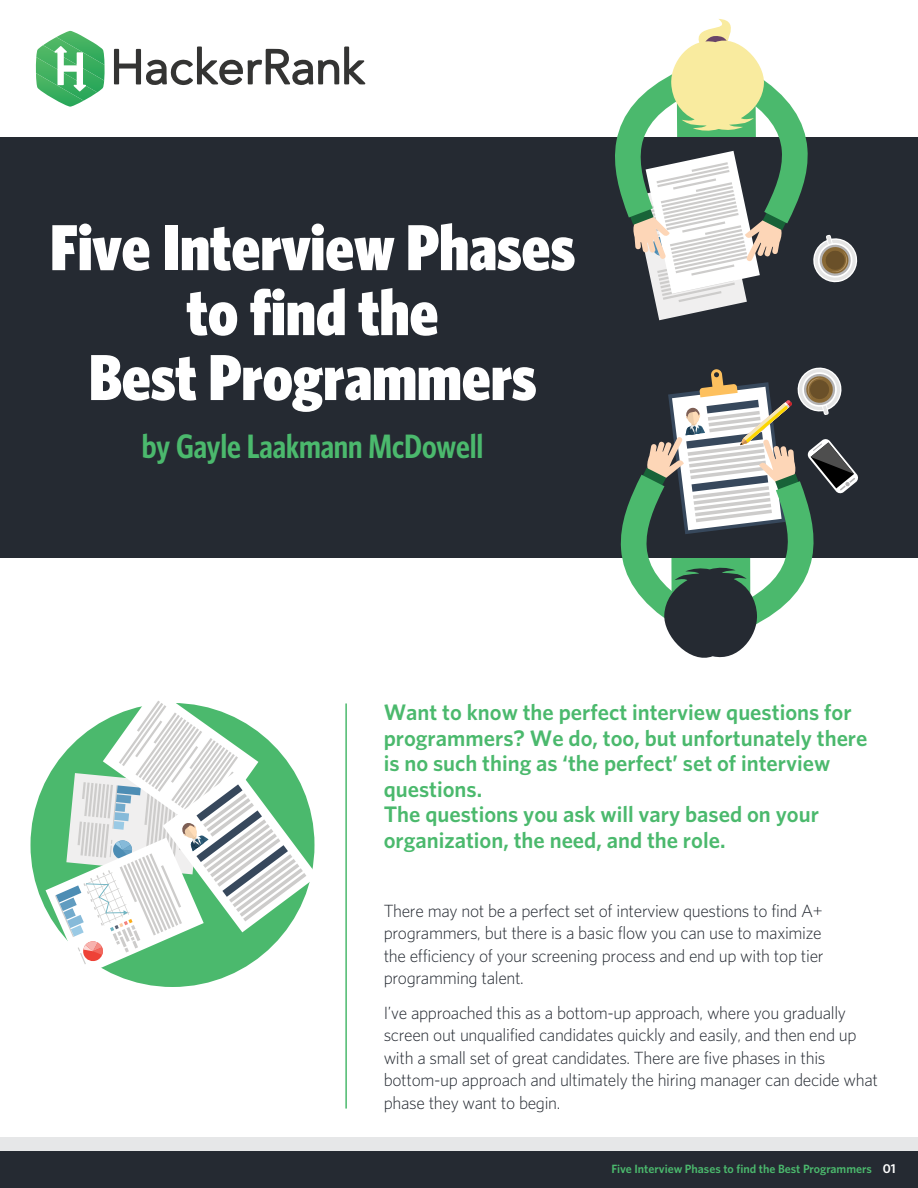
<style>
.page{position:relative;width:918px;height:1188px;background:#fff}
.page>*{position:absolute;margin:0;border:0;box-sizing:border-box;transform-origin:0 0}
.t1{font:900 65.25px/64.9px "Whitney Condensed";color:#fff;text-align:center}
.t2{font:600 33.9px "Whitney Condensed";letter-spacing:-.005em;color:#4bb96d}
.t3{font:600 22.5px/25.5px "Whitney";color:#4bb96d}
.t4{font:300 16.5px/22.5px "Whitney Sans";letter-spacing:-.02em;color:#252a32;text-align:justify}
.t5{font:600 12px "Whitney";color:#4bb96d}
.s1{font-size:12.9px;color:#fff}
</style>
<div class="page">
<div style="left:0;top:137px;width:918px;height:421px;background:#252a32"></div>
<div style="left:0;top:1151px;width:918px;height:37px;background:#252a32"></div>
<div style="left:0;top:1138px;width:918px;height:13px;background:#e6e7e8"></div>
<svg style="left:36px;top:31px;width:69px;height:76px"></svg>
<svg style="left:114px;top:46px;width:251px;height:40px"></svg>
<hr style="left:345px;top:703px;width:2px;height:406px;background:#4bb96d">
<svg style="left:615px;top:19px;width:243px;height:301px"></svg>
<svg style="left:620px;top:367px;width:238px;height:291px"></svg>
<div style="left:31px;top:703px;width:283px;height:284px;background:#4bb96d;border-radius:50%"></div>
<svg style="left:46px;top:701px;width:269px;height:275px"></svg>
<h1 class="t1" style="left:50px;top:214px;width:526px">Five Interview Phases to find the<br>Best Programmers</h1>
<h2 class="t2" style="left:142px;top:426px;width:343px">by Gayle Laakmann McDowell</h2>
<p class="t3" style="left:384px;top:699px;width:485px">Want to know the perfect interview questions for programmers? We do, too, but unfortunately there is no such thing as ‘the perfect’ set of interview questions.<br>The questions you ask will vary based on your organization, the need, and the role.</p>
<p class="t4" style="left:384px;top:899px;width:441px">There may not be a perfect set of interview questions to find A+ programmers, but there is a basic flow you can use to maximize the efficiency of your screening process and end up with top tier programming talent.</p>
<p class="t4" style="left:384px;top:1001px;width:496px;text-align:left">I’ve approached this as a bottom-up approach, where you gradually screen out unqualified candidates quickly and easily, and then end up with a small set of great candidates. There are five phases in this bottom-up approach and ultimately the hiring manager can decide what phase they want to begin.</p>
<p class="t5" style="left:611px;top:1162px;width:286px">Five Interview Phases to find the Best Programmers <span class="s1">01</span></p>
</div>
